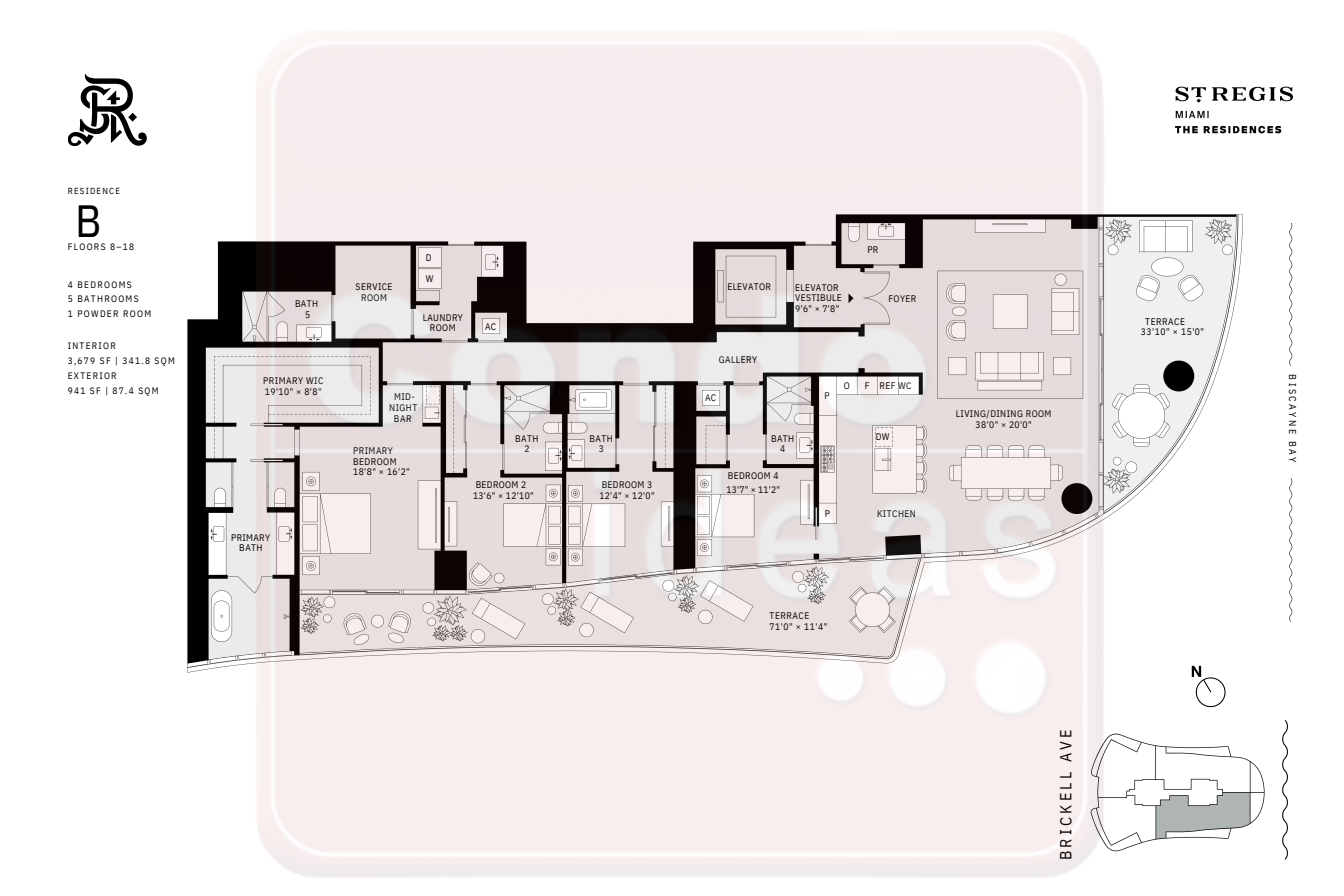
<style>
.page{position:relative;width:1344px;height:896px;background:#fff}
.page>*{position:absolute;margin:0;border:0;box-sizing:border-box;transform-origin:0 0}
.t1{font:44.98px "IBM Plex Sans Cond";color:#000}
.t2{font:16.01px "IBM Plex Sans Cond";letter-spacing:.2em;color:#000}
.t3{font:9.89px "IBM Plex Sans Cond";letter-spacing:.245em;color:#000}
.t4{font:700 9.89px "Canva Sans";color:#fff}
.t5{font:9.45px/10.4px "IBM Plex Sans Cond";letter-spacing:.04em;color:#000}
.t6{font:9.36px/14.8px "IBM Plex Sans Cond";letter-spacing:.14em;color:#000}
.t7{font:8.75px "IBM Plex Sans Cond";letter-spacing:.14em;color:#000}
</style>
<div class="page">
<svg style="left:68px;top:73px;width:79px;height:73px"></svg>
<svg style="left:1195px;top:679px;width:31px;height:28px"></svg>
<img style="left:1175px;top:86px;width:118px;height:48px">
<svg style="left:1289px;top:223px;width:3px;height:398px"></svg>
<img style="left:1129px;top:720px;width:159px;height:140px">
<img style="left:187px;top:214px;width:1056px;height:465px">
<img style="left:246px;top:33px;width:883px;height:844px">
<h2 class="t7" style="left:68px;top:185px;width:54px">RESIDENCE</h2>
<h2 class="t1" style="left:75px;top:191px;width:28px">B</h2>
<h2 class="t6" style="left:68px;top:239px;width:68px">FLOORS 8–18</h2>
<h2 class="t6" style="left:68px;top:277px;width:85px">4 BEDROOMS<br>5 BATHROOMS<br>1 POWDER ROOM</h2>
<h2 class="t6" style="left:68px;top:338px;width:109px">INTERIOR<br>3,679 SF | 341.8 SQM<br>EXTERIOR<br>941 SF | 87.4 SQM</h2>
<h2 class="t5" style="left:295px;top:299px;width:25px">BATH</h2>
<h2 class="t5" style="left:305px;top:309px;width:7px">5</h2>
<h2 class="t5" style="left:263px;top:375px;width:62px">PRIMARY WIC<br>19'10" × 8'8"</h2>
<h2 class="t5" style="left:231px;top:532px;width:40px">PRIMARY</h2>
<h2 class="t5" style="left:239px;top:542px;width:25px">BATH</h2>
<h2 class="t5" style="left:356px;top:282px;width:38px;text-align:center">SERVICE<br>ROOM</h2>
<h2 class="t5" style="left:426px;top:252px;width:7px">D</h2>
<h2 class="t5" style="left:426px;top:273px;width:9px">W</h2>
<h2 class="t5" style="left:423px;top:312px;width:42px;text-align:center">LAUNDRY<br>ROOM</h2>
<h2 class="t5" style="left:485px;top:321px;width:13px">AC</h2>
<h2 class="t4" style="left:444px;top:313px;width:17px">----</h2>
<h2 class="t5" style="left:389px;top:391px;width:30px;text-align:center">MID-<br>NIGHT</h2>
<h2 class="t5" style="left:394px;top:413px;width:19px">BAR</h2>
<h2 class="t5" style="left:353px;top:445px;width:58px">PRIMARY<br>BEDROOM<br>18'8" × 16'2"</h2>
<p class="t5" style="left:515px;top:433px;width:25px;text-align:center">BATH<br>2</p>
<p class="t5" style="left:590px;top:433px;width:25px;text-align:center">BATH<br>3</p>
<p class="t5" style="left:599px;top:479px;width:57px">BEDROOM 3<br>12'4" × 12'0"</p>
<h2 class="t5" style="left:473px;top:479px;width:62px">BEDROOM 2<br>13'6" × 12'10"</h2>
<h2 class="t5" style="left:727px;top:281px;width:45px">ELEVATOR</h2>
<h1 class="t5" style="left:795px;top:282px;width:48px">ELEVATOR<br>VESTIBULE<br>9'6" × 7'8"</h1>
<p class="t5" style="left:867px;top:245px;width:12px">PR</p>
<p class="t5" style="left:888px;top:293px;width:30px">FOYER</p>
<h2 class="t5" style="left:719px;top:354px;width:40px">GALLERY</h2>
<p class="t5" style="left:705px;top:392px;width:13px">AC</p>
<h2 class="t5" style="left:771px;top:433px;width:25px;text-align:center">BATH<br>4</h2>
<h2 class="t5" style="left:727px;top:468px;width:55px;line-height:14.3px">BEDROOM 4<br>13'7" × 11'2"</h2>
<h2 class="t5" style="left:825px;top:390px;width:7px">P</h2>
<p class="t5" style="left:844px;top:380px;width:8px">O</p>
<p class="t5" style="left:865px;top:380px;width:6px">F</p>
<p class="t5" style="left:880px;top:380px;width:33px">REF WC</p>
<p class="t5" style="left:876px;top:431px;width:15px">DW</p>
<h2 class="t5" style="left:825px;top:508px;width:7px">P</h2>
<p class="t5" style="left:877px;top:508px;width:40px">KITCHEN</p>
<h2 class="t5" style="left:770px;top:610px;width:59px">TERRACE<br>71'0" × 11'4"</h2>
<p class="t5" style="left:956px;top:408px;width:97px;text-align:center">LIVING/DINING ROOM<br>38'0" × 20'0"</p>
<h2 class="t2" style="left:1055px;top:860px;width:132px;rotate:-90deg">BRICKELL AVE</h2>
<p class="t5" style="left:1141px;top:316px;width:65px;text-indent:4px">TERRACE<br>33'10" × 15'0"</p>
<h2 class="t3" style="left:1299px;top:374px;width:89px;rotate:90deg">BISCAYNE BAY</h2>
</div>
